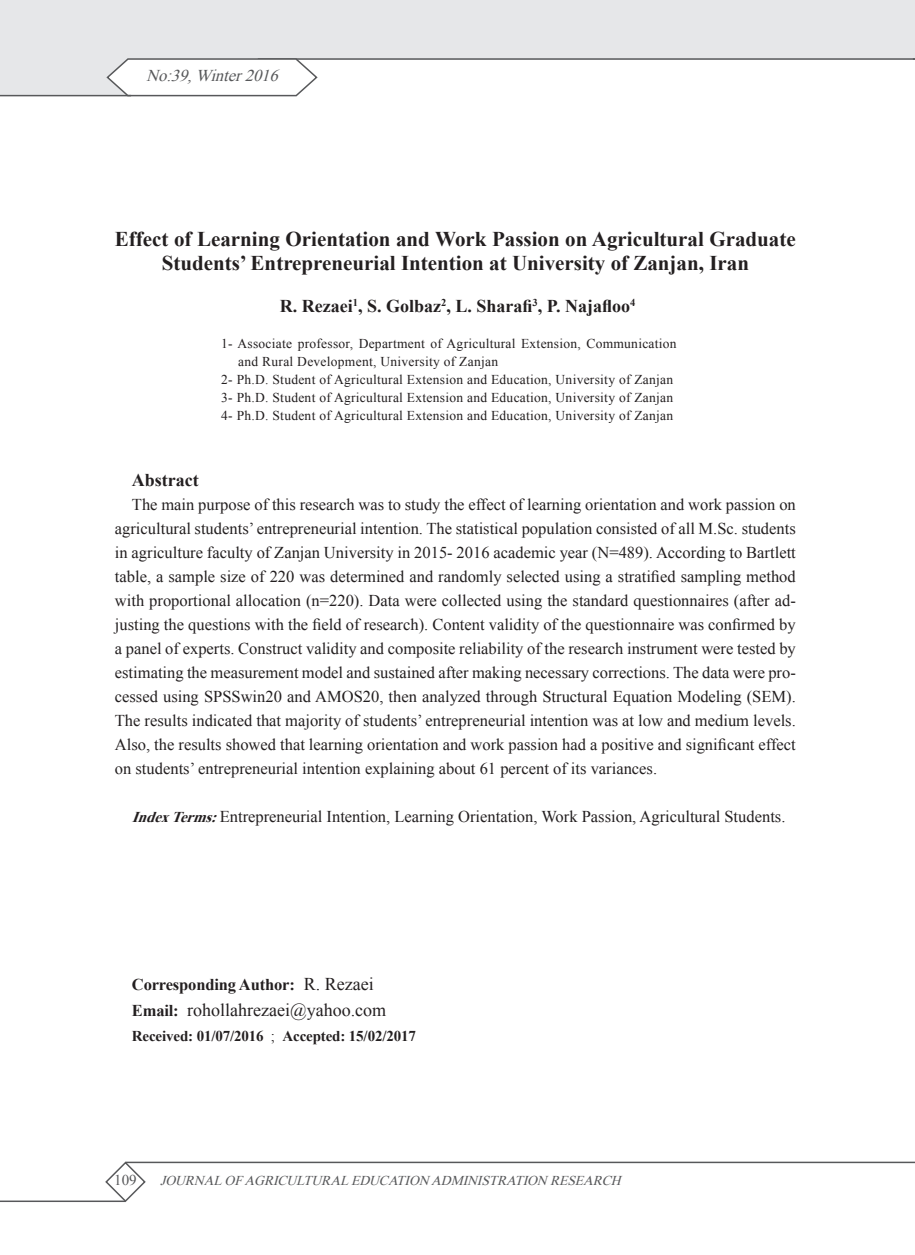
<style>
.page{position:relative;width:915px;height:1255px;background:#fff}
.page>*{position:absolute;margin:0;border:0;box-sizing:border-box;transform-origin:0 0}
.t1{font:700 21px/24px "Times New Roman";color:#231f20;text-align:center}
.t2{font:700 18px "Times New Roman";color:#231f20}
.t3{font:18px "Times New Roman";color:#231f20}
.t4{font:16.5px/24px "Times New Roman";color:#231f20;text-align:justify}
.t5{font:700 16.5px "Times New Roman";letter-spacing:-.01em;color:#231f20}
.t6{font:italic 16.5px "Times New Roman";color:#57585a}
.t7{font:700 15px "Times New Roman";letter-spacing:-.01em;color:#231f20}
.t8{font:15px "Times New Roman";color:#57585a}
.t9{font:13.5px/18px "Times New Roman";letter-spacing:.02em;color:#231f20}
.t10{font:italic 13.5px "Times New Roman";color:#57585a}
.s1{font-weight:700;font-style:italic;font-size:15px}
.s2{font-weight:400;font-size:18px}
.s3{font-weight:700;font-size:16.5px}
.s4{font-weight:400}
</style>
<div class="page">
<svg style="left:0;top:0;width:914px;height:95px;fill:#e6e7e9"></svg>
<hr style="left:258px;top:58px;width:656px;height:2px;background:#57585a">
<svg style="left:105px;top:58px;width:213px;height:39px"></svg>
<hr style="left:0;top:95px;width:131px;height:1px;background:#57585a">
<hr style="left:125px;top:1161px;width:789px;height:2px;background:#57585a">
<svg style="left:104px;top:1161px;width:43px;height:41px"></svg>
<hr style="left:0;top:1200px;width:125px;height:1px;background:#57585a">
<p class="t6" style="left:146px;top:64px;width:139px">No:39,Winter2016</p>
<p class="t1" style="left:115px;top:226px;width:682px">Effect of Learning Orientation and Work Passion on Agricultural Graduate<br>Students’ Entrepreneurial Intention at University of Zanjan, Iran</p>
<p class="t2" style="left:280px;top:293px;width:357px">R. Rezaei<sup>1</sup>, S. Golbaz<sup>2</sup>, L. Sharafi<sup>3</sup>, P. Najafloo<sup>4</sup></p>
<p class="t9" style="left:238px;top:334px;width:440px;text-indent:-17px">1- Associate professor, Department of Agricultural Extension, Communication and Rural Development, University of Zanjan</p>
<p class="t9" style="left:221px;top:370px;width:453px">2- Ph.D. Student of Agricultural Extension and Education, University of Zanjan</p>
<p class="t9" style="left:221px;top:388px;width:453px">3- Ph.D. Student of Agricultural Extension and Education, University of Zanjan</p>
<p class="t9" style="left:221px;top:406px;width:453px">4- Ph.D. Student of Agricultural Extension and Education, University of Zanjan</p>
<p class="t2" style="left:132px;top:467px;width:68px">Abstract</p>
<p class="t4" style="left:115px;top:492px;width:682px;text-indent:17px">The main purpose of this research was to study the effect of learning orientation and work passion on agricultural students’ entrepreneurial intention. The statistical population consisted of all M.Sc. students in agriculture faculty of Zanjan University in 2015- 2016 academic year (N=489). According to Bartlett table, a sample size of 220 was determined and randomly selected using a stratified sampling method with proportional allocation (n=220). Data were collected using the standard questionnaires (after ad&shy;justing the questions with the field of research). Content validity of the questionnaire was confirmed by a panel of experts. Construct validity and composite reliability of the research instrument were tested by estimating the measurement model and sustained after making necessary corrections. The data were pro&shy;cessed using SPSSwin20 and AMOS20, then analyzed through Structural Equation Modeling (SEM).<br>The results indicated that majority of students’ entrepreneurial intention was at low and medium levels.<br>Also, the results showed that learning orientation and work passion had a positive and significant effect on students’ entrepreneurial intention explaining about 61 percent of its variances.</p>
<p class="t4" style="left:132px;top:804px;width:654px"><span class="s1">IndexTerms:</span>Entrepreneurial Intention, Learning Orientation, Work Passion, Agricultural Students.</p>
<p class="t5" style="left:132px;top:973px;width:243px">Corresponding Author: <span class="s2">R. Rezaei</span></p>
<p class="t3" style="left:132px;top:997px;width:256px"><span class="s3">Email:</span> rohollahrezaei@yahoo.com</p>
<p class="t7" style="left:132px;top:1025px;width:285px">Received: 01/07/2016 <span class="s4">;</span> Accepted: 15/02/2017</p>
<p class="t8" style="left:114px;top:1169px;width:24px">109</p>
<p class="t10" style="left:160px;top:1171px;width:466px">JOURNALOFAGRICULTURALEDUCATION ADMINISTRATION RESEARCH</p>
</div>
